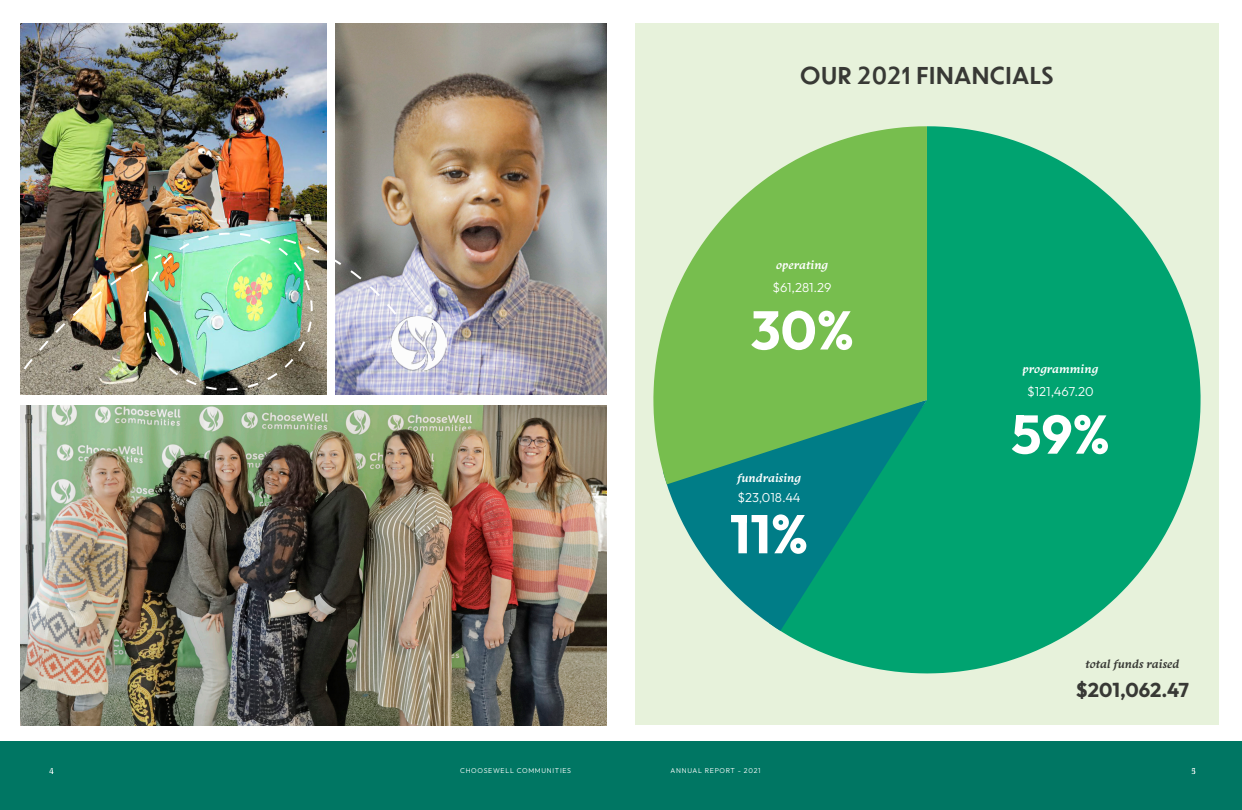
<style>
.page{position:relative;width:1242px;height:810px;background:#fff}
.page>*{position:absolute;margin:0;border:0;box-sizing:border-box;transform-origin:0 0}
.t1{font:700 54.2px "Outfit";color:#fff}
.t2{font:500 22.8px "Dunbar Tall";letter-spacing:.05em;color:#383935}
.t3{font:700 20px "Outfit";color:#383935}
.t4{font:300 13px "Outfit";color:#fff}
.t5{font:italic 600 12px "Monarcha";color:#fff}
.t6{font:italic 600 12px "Monarcha";color:#383935}
.t7{font:300 8px "Outfit";color:#fff}
.t8{font:300 7px "Outfit";letter-spacing:.1em;color:#fff}
</style>
<div class="page">
<div style="left:0;top:741px;width:1242px;height:69px;background:#007663"></div>
<div style="left:635px;top:23px;width:584px;height:702px;background:#e7f2db"></div>
<img style="left:21px;top:405px;width:586px;height:320px">
<img style="left:21px;top:23px;width:306px;height:372px">
<svg style="left:781px;top:126px;width:420px;height:547px;fill:#00a370"></svg>
<svg style="left:666px;top:484px;width:261px;height:147px"></svg>
<svg style="left:653px;top:126px;width:274px;height:358px;fill:#77be4e"></svg>
<img style="left:336px;top:23px;width:271px;height:372px">
<img style="left:143px;top:231px;width:255px;height:161px">
<img style="left:20px;top:252px;width:144px;height:328px">
<img style="left:390px;top:315px;width:58px;height:57px">
<p class="t2" style="left:801px;top:59px;width:254px">OUR 2021 FINANCIALS</p>
<p class="t5" style="left:776px;top:257px;width:54px">operating</p>
<p class="t1" style="left:750px;top:300px;width:105px">30%</p>
<p class="t4" style="left:773px;top:280px;width:61px">$61,281.29</p>
<p class="t5" style="left:737px;top:470px;width:65px">fundraising</p>
<p class="t1" style="left:730px;top:503px;width:80px">11%</p>
<p class="t4" style="left:738px;top:490px;width:65px">$23,018.44</p>
<p class="t5" style="left:1023px;top:362px;width:77px">programming</p>
<p class="t4" style="left:1027px;top:384px;width:68px">$121,467.20</p>
<p class="t1" style="left:1011px;top:404px;width:100px">59%</p>
<p class="t6" style="left:1085px;top:657px;width:96px">total funds raised</p>
<p class="t3" style="left:1076px;top:679px;width:115px">$201,062.47</p>
<p class="t7" style="left:49px;top:767px;width:6px">14</p>
<p class="t8" style="left:460px;top:767px;width:112px">CHOOSEWELL COMMUNITIES</p>
<p class="t8" style="left:671px;top:767px;width:91px">ANNUAL REPORT - 2021</p>
<p class="t7" style="left:1192px;top:767px;width:6px">15</p>
</div>
